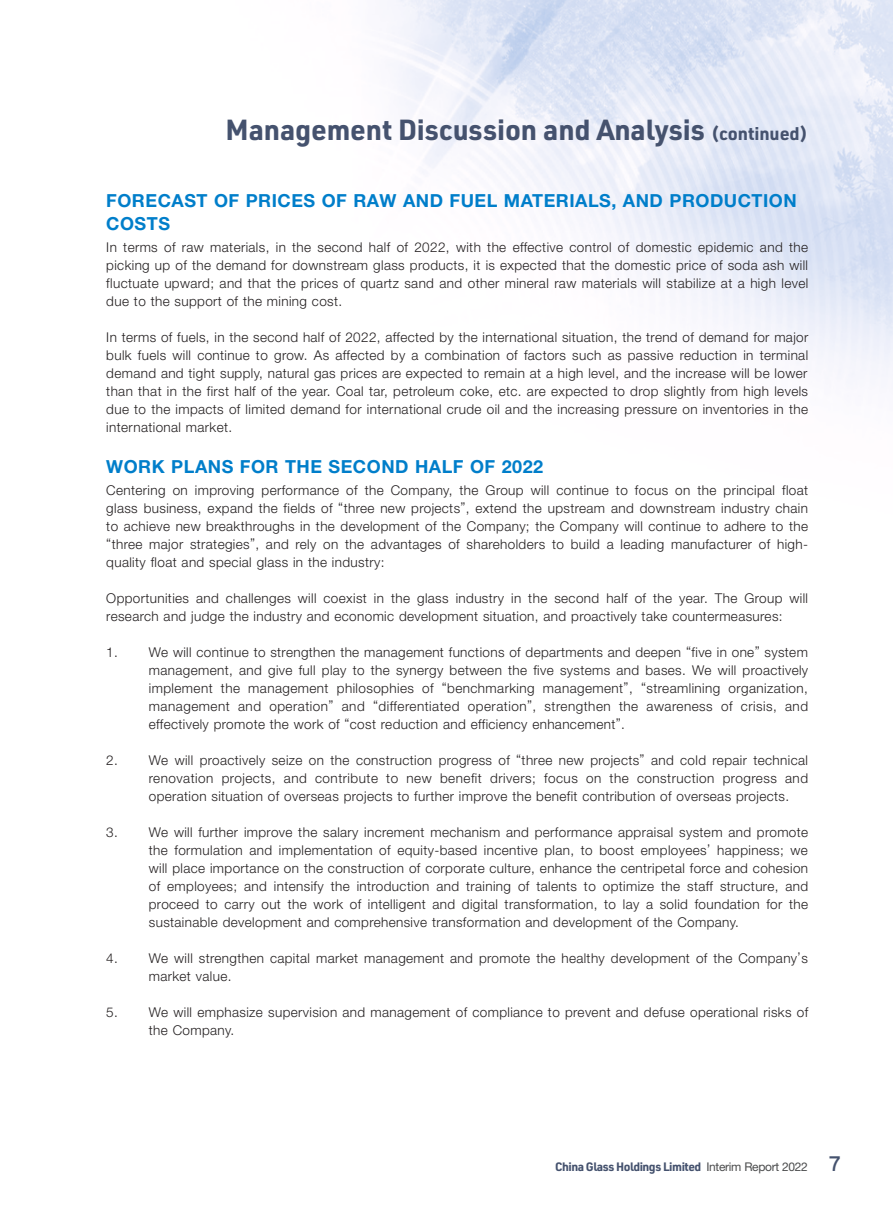
<style>
.page{position:relative;width:893px;height:1212px;background:#fff}
.page>*{position:absolute;margin:0;border:0;box-sizing:border-box;transform-origin:0 0}
.t1{font:700 28.5px "URWDIN";letter-spacing:-.005em;color:#45526e}
.Heading_1{font:700 18px/22.5px "Helvetica Neue LT Std";letter-spacing:.03em;color:#007eca}
.Body_Text{font:300 13.5px/18px "Helvetica Neue LT Std";letter-spacing:.03em;color:#231f20;text-align:justify}
.t2{font:700 12px "URWDIN";letter-spacing:-.04em;color:#45526e}
.s1{font-size:18px}
.s2{font-family:"Helvetica Neue LT Std";font-weight:400;color:#4b4c4d}
.s3{font-family:"Interstate";font-weight:400;font-size:21px}
</style>
<div class="page">
<img style="left:393px;top:0;width:500px;height:376px">
<h1 class="t1" style="left:226px;top:110px;width:584px">Management Discussion and Analysis <span class="s1">(continued)</span></h1>
<p class="Heading_1" style="left:106px;top:189px;width:692px">FORECAST OF PRICES OF RAW AND FUEL MATERIALS, AND PRODUCTION<br>COSTS</p>
<p class="Body_Text" style="left:106px;top:238px;width:703px">In terms of raw materials, in the second half of 2022, with the effective control of domestic epidemic and the picking up of the demand for downstream glass products, it is expected that the domestic price of soda ash will fluctuate upward; and that the prices of quartz sand and other mineral raw materials will stabilize at a high level due to the support of the mining cost.</p>
<p class="Body_Text" style="left:106px;top:328px;width:703px">In terms of fuels, in the second half of 2022, affected by the international situation, the trend of demand for major bulk fuels will continue to grow. As affected by a combination of factors such as passive reduction in terminal demand and tight supply, natural gas prices are expected to remain at a high level, and the increase will be lower than that in the first half of the year. Coal tar, petroleum coke, etc. are expected to drop slightly from high levels due to the impacts of limited demand for international crude oil and the increasing pressure on inventories in the international market.</p>
<p class="Heading_1" style="left:106px;top:454px;width:438px">WORK PLANS FOR THE SECOND HALF OF 2022</p>
<p class="Body_Text" style="left:106px;top:481px;width:703px">Centering on improving performance of the Company, the Group will continue to focus on the principal float glass business, expand the fields of “three new projects”, extend the upstream and downstream industry chain to achieve new breakthroughs in the development of the Company; the Company will continue to adhere to the “three major strategies”, and rely on the advantages of shareholders to build a leading manufacturer of high&shy;quality float and special glass in the industry:</p>
<p class="Body_Text" style="left:106px;top:589px;width:703px">Opportunities and challenges will coexist in the glass industry in the second half of the year. The Group will research and judge the industry and economic development situation, and proactively take countermeasures:</p>
<p class="Body_Text" style="left:149px;top:643px;width:661px;text-indent:-43px">1. We will continue to strengthen the management functions of departments and deepen “five in one” system management, and give full play to the synergy between the five systems and bases. We will proactively implement the management philosophies of “benchmarking management”, “streamlining organization, management and operation” and “differentiated operation”, strengthen the awareness of crisis, and effectively promote the work of “cost reduction and efficiency enhancement”.</p>
<p class="Body_Text" style="left:149px;top:751px;width:661px;text-indent:-43px">2. We will proactively seize on the construction progress of “three new projects” and cold repair technical renovation projects, and contribute to new benefit drivers; focus on the construction progress and operation situation of overseas projects to further improve the benefit contribution of overseas projects.</p>
<p class="Body_Text" style="left:149px;top:823px;width:661px;text-indent:-43px">3. We will further improve the salary increment mechanism and performance appraisal system and promote the formulation and implementation of equity-based incentive plan, to boost employees’ happiness; we will place importance on the construction of corporate culture, enhance the centripetal force and cohesion of employees; and intensify the introduction and training of talents to optimize the staff structure, and proceed to carry out the work of intelligent and digital transformation, to lay a solid foundation for the sustainable development and comprehensive transformation and development of the Company.</p>
<p class="Body_Text" style="left:149px;top:949px;width:661px;text-indent:-43px">4. We will strengthen capital market management and promote the healthy development of the Company’s market value.</p>
<p class="Body_Text" style="left:149px;top:1003px;width:661px;text-indent:-43px">5. We will emphasize supervision and management of compliance to prevent and defuse operational risks of the Company.</p>
<p class="t2" style="left:555px;top:1159px;width:288px">China Glass Holdings Limited <span class="s2">Interim Report 2022</span> <span class="s3">7</span></p>
</div>
